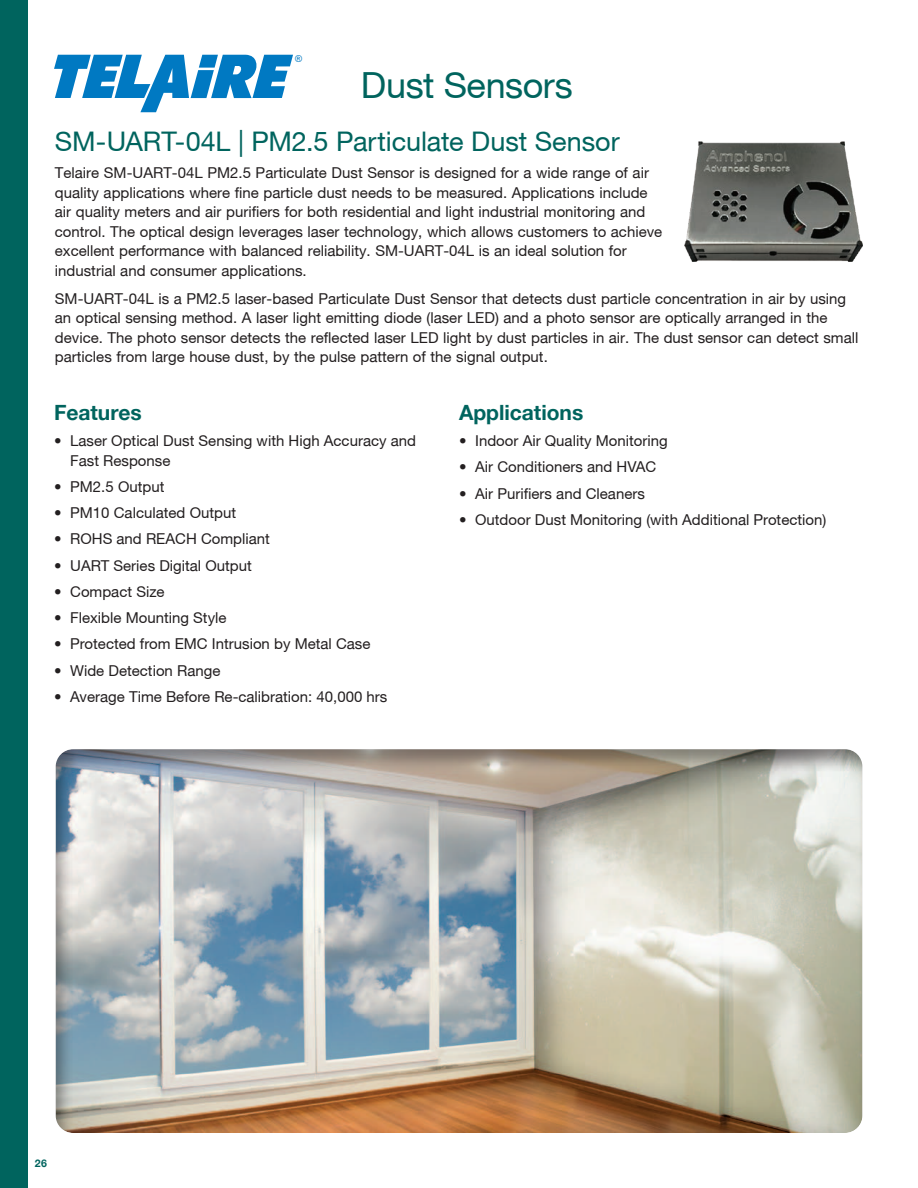
<style>
.page{position:relative;width:918px;height:1188px;background:#fff}
.page>*{position:absolute;margin:0;border:0;box-sizing:border-box;transform-origin:0 0}
.t1{font:36px "Helvetica Neue";letter-spacing:-.01em;color:#00645e}
.t2{font:27px "Helvetica Neue";color:#00645e}
.t3{font:700 21px "Helvetica Neue";color:#00645e}
.t4{font:15px/19.5px "Helvetica Neue";color:#231f20}
.t5{font:700 10.5px "Helvetica Neue";color:#00645e}
.t6{font:9.45px "Arial";color:#0079c2}
</style>
<div class="page">
<div style="left:0;top:0;width:27px;height:1188px;background:#00645e"></div>
<div style="left:56px;top:748px;width:807px;height:386px;background:#231f20;opacity:.4"></div>
<img style="left:685px;top:142px;width:178px;height:119px">
<svg style="left:54px;top:55px;width:239px;height:57px"></svg>
<p class="t6" style="left:295px;top:52px;width:9px">®</p>
<h1 class="t1" style="left:361px;top:64px;width:214px">Dust Sensors</h1>
<h2 class="t2" style="left:55px;top:125px;width:566px">SM-UART-04L | PM2.5 Particulate Dust Sensor</h2>
<p class="t4" style="left:55px;top:163px;width:609px">Telaire SM-UART-04L PM2.5 Particulate Dust Sensor is designed for a wide range of air quality applications where fine particle dust needs to be measured. Applications include air quality meters and air purifiers for both residential and light industrial monitoring and control. The optical design leverages laser technology, which allows customers to achieve excellent performance with balanced reliability. SM-UART-04L is an ideal solution for industrial and consumer applications.</p>
<p class="t4" style="left:55px;top:288px;width:805px">SM-UART-04L is a PM2.5 laser-based Particulate Dust Sensor that detects dust particle concentration in air by using an optical sensing method. A laser light emitting diode (laser LED) and a photo sensor are optically arranged in the device. The photo sensor detects the reflected laser LED light by dust particles in air. The dust sensor can detect small particles from large house dust, by the pulse pattern of the signal output.</p>
<h3 class="t3" style="left:54px;top:399px;width:89px">Features</h3>
<p class="t4" style="left:70px;top:431px;width:347px;text-indent:-16px">• Laser Optical Dust Sensing with High Accuracy and<br>Fast Response</p>
<p class="t4" style="left:54px;top:477px;width:112px">• PM2.5 Output</p>
<p class="t4" style="left:54px;top:503px;width:184px">• PM10 Calculated Output</p>
<p class="t4" style="left:54px;top:529px;width:217px">• ROHS and REACH Compliant</p>
<p class="t4" style="left:54px;top:555px;width:199px">• UART Series Digital Output</p>
<p class="t4" style="left:54px;top:582px;width:112px">• Compact Size</p>
<p class="t4" style="left:54px;top:608px;width:174px">• Flexible Mounting Style</p>
<p class="t4" style="left:54px;top:634px;width:318px">• Protected from EMC Intrusion by Metal Case</p>
<p class="t4" style="left:54px;top:660px;width:168px">• Wide Detection Range</p>
<p class="t4" style="left:54px;top:687px;width:335px">• Average Time Before Re-calibration: 40,000 hrs</p>
<h3 class="t3" style="left:459px;top:399px;width:126px">Applications</h3>
<p class="t4" style="left:459px;top:431px;width:210px">• Indoor Air Quality Monitoring</p>
<p class="t4" style="left:459px;top:457px;width:199px">• Air Conditioners and HVAC</p>
<p class="t4" style="left:459px;top:483px;width:187px">• Air Purifiers and Cleaners</p>
<p class="t4" style="left:459px;top:510px;width:369px">• Outdoor Dust Monitoring (with Additional Protection)</p>
<p class="t5" style="left:35px;top:1157px;width:14px">26</p>
</div>
